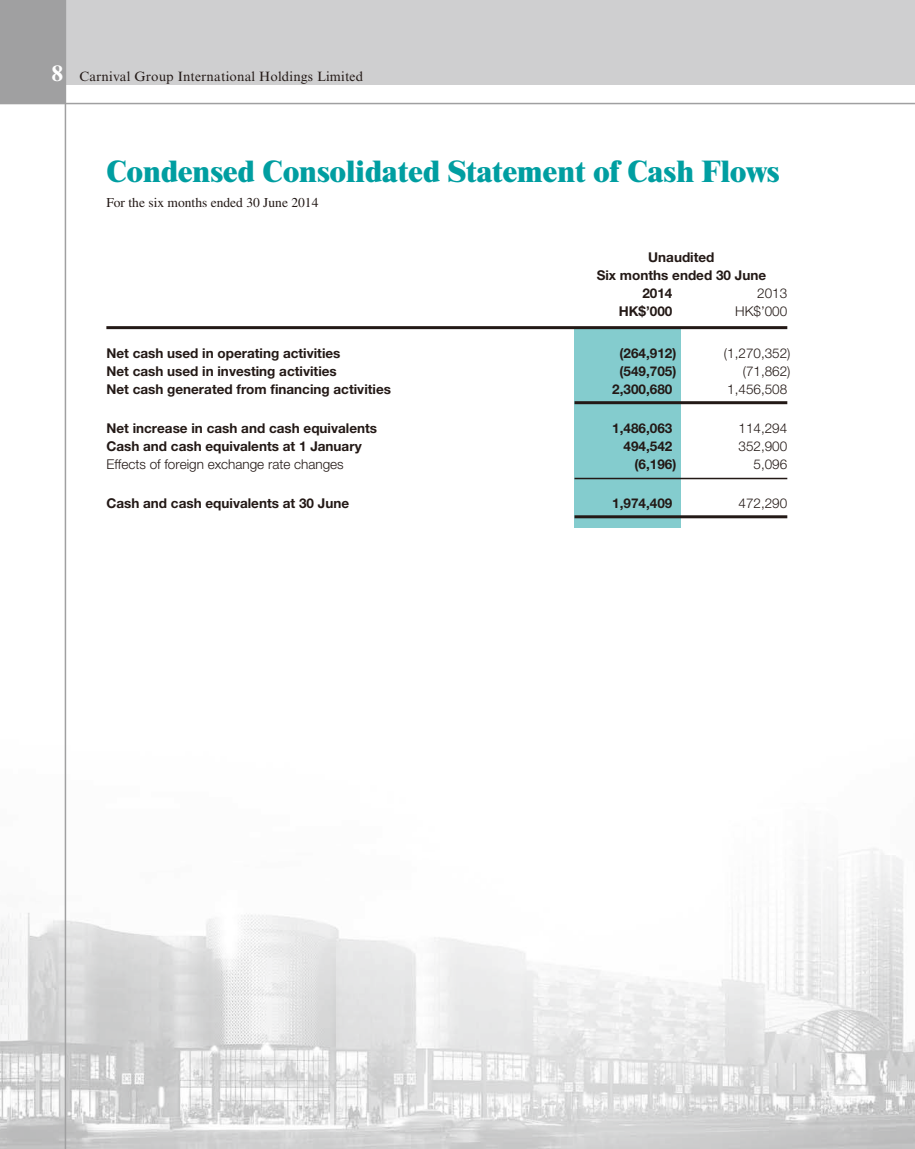
<style>
.page{position:relative;width:915px;height:1149px;background:#fff}
.page>*{position:absolute;margin:0;border:0;box-sizing:border-box;transform-origin:0 0}
.t1{font:800 30px "Times LT Std";color:#009ea1}
.t2{font:700 13.5px "Helvetica Neue LT Std";color:#231916}
.t3{font:300 13.5px "Helvetica Neue LT Std";color:#231916}
.t4{font:13.5px "Times New Roman MT Std";letter-spacing:.01em;color:#231916}
.t5{font:13.5px "Times LT Std";color:#231916}
.s1{font-weight:700;font-size:22.5px;color:#fff}
</style>
<div class="page">
<img style="left:0;top:85px;width:914px;height:1063px">
<div style="left:0;top:0;width:914px;height:85px;background:#cfcfd0"></div>
<div style="left:0;top:0;width:65px;height:103px;background:#a0a0a1"></div>
<hr style="left:65px;top:0;width:1px;height:1148px;background:#a0a0a1">
<hr style="left:0;top:103px;width:914px;height:1px;background:#a0a0a1">
<div style="left:574px;top:327px;width:106px;height:200px;background:#84ccce"></div>
<hr style="left:106px;top:326px;width:681px;height:3px;background:#231916">
<hr style="left:574px;top:401px;width:213px;height:3px;background:#231916">
<hr style="left:574px;top:477px;width:213px;height:2px;background:#231916">
<hr style="left:574px;top:515px;width:213px;height:3px;background:#231916">
<p class="t4" style="left:52px;top:68px;width:313px"><span class="s1">8</span> Carnival Group International Holdings Limited</p>
<h1 class="t1" style="left:106px;top:153px;width:674px">Condensed Consolidated Statement of Cash Flows</h1>
<p class="t5" style="left:106px;top:195px;width:213px">For the six months ended 30 June 2014</p>
<p class="t2" style="left:648px;top:249px;width:68px">Unaudited</p>
<p class="t2" style="left:596px;top:267px;width:171px">Six months ended 30 June</p>
<p class="t2" style="left:642px;top:285px;width:32px">2014</p>
<p class="t3" style="left:757px;top:285px;width:32px">2013</p>
<p class="t2" style="left:618px;top:303px;width:55px">HK$’000</p>
<p class="t3" style="left:735px;top:303px;width:54px">HK$’000</p>
<p class="t2" style="left:106px;top:345px;width:235px">Net cash used in operating activities</p>
<p class="t2" style="left:619px;top:345px;width:58px">(264,912)</p>
<p class="t3" style="left:723px;top:345px;width:68px">(1,270,352)</p>
<p class="t2" style="left:106px;top:363px;width:232px">Net cash used in investing activities</p>
<p class="t2" style="left:619px;top:363px;width:58px">(549,705)</p>
<p class="t3" style="left:742px;top:363px;width:49px">(71,862)</p>
<p class="t2" style="left:106px;top:381px;width:286px">Net cash generated from financing activities</p>
<p class="t2" style="left:612px;top:381px;width:62px">2,300,680</p>
<p class="t3" style="left:727px;top:381px;width:62px">1,456,508</p>
<p class="t2" style="left:106px;top:420px;width:272px">Net increase in cash and cash equivalents</p>
<p class="t2" style="left:612px;top:420px;width:62px">1,486,063</p>
<p class="t3" style="left:738px;top:420px;width:50px">114,294</p>
<p class="t2" style="left:106px;top:438px;width:257px">Cash and cash equivalents at 1 January</p>
<p class="t2" style="left:623px;top:438px;width:50px">494,542</p>
<p class="t3" style="left:738px;top:438px;width:50px">352,900</p>
<p class="t3" style="left:106px;top:456px;width:239px">Effects of foreign exchange rate changes</p>
<p class="t2" style="left:634px;top:456px;width:43px">(6,196)</p>
<p class="t3" style="left:753px;top:456px;width:35px">5,096</p>
<p class="t2" style="left:106px;top:495px;width:244px">Cash and cash equivalents at 30 June</p>
<p class="t2" style="left:612px;top:495px;width:62px">1,974,409</p>
<p class="t3" style="left:738px;top:495px;width:50px">472,290</p>
</div>
